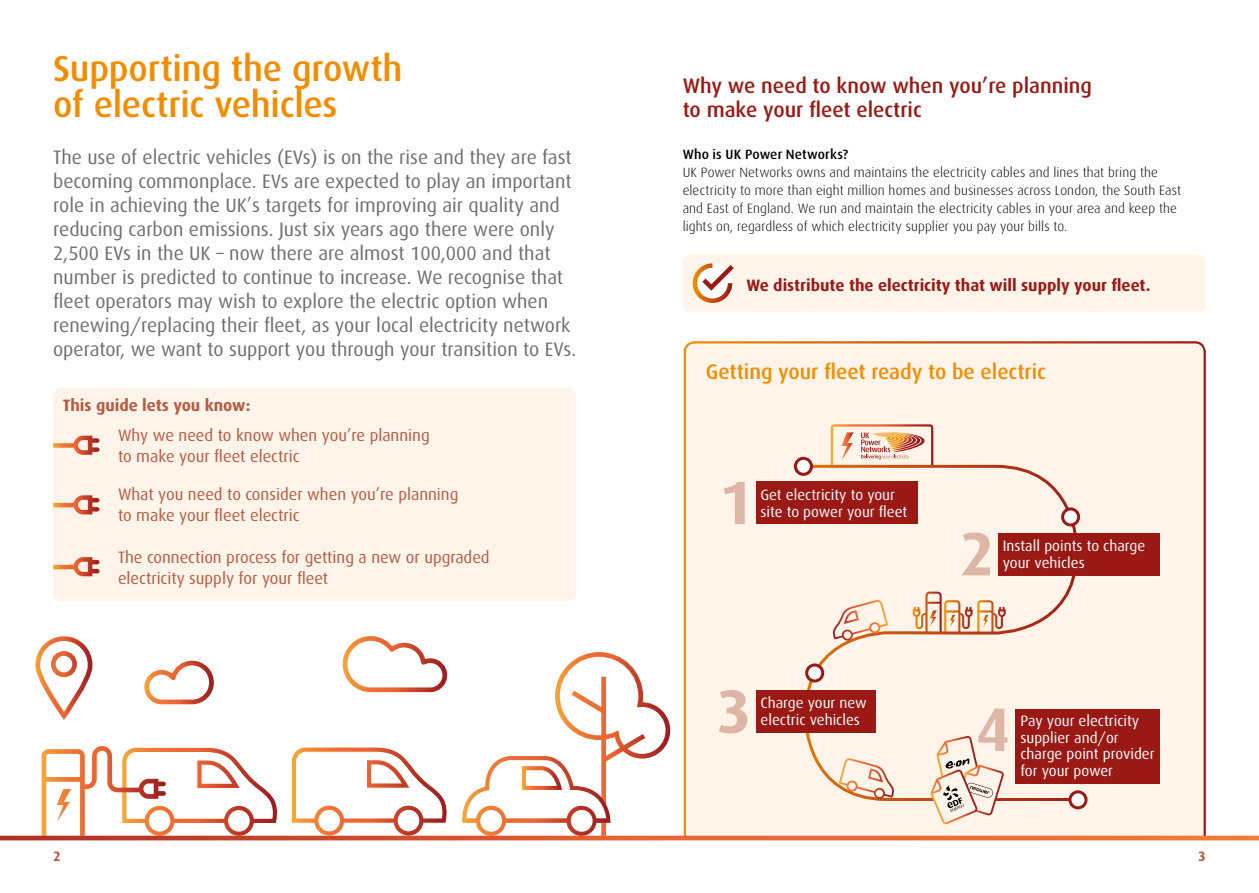
<style>
.page{position:relative;width:1259px;height:893px;background:#fff}
.page>*{position:absolute;margin:0;border:0;box-sizing:border-box;transform-origin:0 0}
.t1{font:700 61.5px "Dax";color:#deb6a6}
.t2{font:500 36px/36px "Dax";letter-spacing:-.005em;color:#f28c00}
.t3{font:500 21px/24px "Dax";color:#9a1915}
.t4{font:500 21px "Dax";color:#f28c00}
.t5{font:19.5px/24px "Dax";color:#706f6f}
.t6{font:16.5px/21px "Dax";color:#b65a43}
.t7{font:700 16.5px "Dax";color:#9a1915}
.t8{font:700 16.5px "Dax";color:#b65a43}
.t9{font:15px/16.5px "Dax";color:#fff}
.t10{font:300 13.5px/18px "Dax";letter-spacing:.01em;color:#000}
.t11{font:500 13.5px "Dax";letter-spacing:.01em;color:#000}
.t12{font:700 13.5px "Dax";color:#b65a43}
</style>
<div class="page">
<div style="left:681px;top:341px;width:527px;height:500px;background:#fff4e9"></div>
<svg style="left:830px;top:424px;width:110px;height:39px;background:#f0c9b4"></svg>
<svg style="left:291px;top:747px;width:158px;height:89px"></svg>
<svg style="left:35px;top:636px;width:58px;height:84px"></svg>
<svg style="left:42px;top:746px;width:237px;height:90px"></svg>
<svg style="left:342px;top:636px;width:106px;height:57px"></svg>
<svg style="left:144px;top:660px;width:70px;height:45px"></svg>
<svg style="left:462px;top:652px;width:210px;height:189px"></svg>
<div style="left:480px;top:810px;width:22px;height:22px;background:#fff;border-radius:50%"></div>
<div style="left:571px;top:810px;width:21px;height:22px;background:#fff;border-radius:50%"></div>
<svg style="left:0;top:836px;width:1259px;height:4px;background:#dc5a2f"></svg>
<div style="left:682px;top:255px;width:523px;height:57px;background:#fff4e9;border-radius:9px"></div>
<div style="left:53px;top:388px;width:523px;height:213px;background:#fff4e9;border-radius:9px"></div>
<svg style="left:53px;top:436px;width:46px;height:19px"></svg>
<svg style="left:53px;top:495px;width:46px;height:19px"></svg>
<svg style="left:53px;top:557px;width:46px;height:19px"></svg>
<svg style="left:692px;top:263px;width:42px;height:40px"></svg>
<div style="left:800px;top:463px;width:281px;height:339px;background:#fff4e9"></div>
<div style="left:755px;top:482px;width:162px;height:42px;background:#9a1915"></div>
<div style="left:998px;top:533px;width:162px;height:42px;background:#9a1915"></div>
<div style="left:756px;top:690px;width:119px;height:43px;background:#9a1915"></div>
<div style="left:1015px;top:709px;width:145px;height:74px;background:#9a1915"></div>
<svg style="left:921px;top:730px;width:83px;height:102px;background:#f1dccf"></svg>
<svg style="left:832px;top:600px;width:56px;height:41px;background:#f5d1bd"></svg>
<div style="left:795px;top:458px;width:16px;height:16px;background:#fff;border-radius:50%"></div>
<div style="left:794px;top:457px;width:19px;height:19px;border:3px solid #9a1915;border-radius:50%"></div>
<div style="left:1062px;top:509px;width:16px;height:16px;background:#fff;border-radius:50%"></div>
<div style="left:1061px;top:507px;width:19px;height:19px;border:3px solid #9a1915;border-radius:50%"></div>
<div style="left:806px;top:665px;width:16px;height:16px;background:#fff;border-radius:50%"></div>
<div style="left:805px;top:663px;width:19px;height:19px;border:3px solid #9a1915;border-radius:50%"></div>
<div style="left:1070px;top:792px;width:16px;height:16px;background:#fff;border-radius:50%"></div>
<div style="left:1068px;top:790px;width:19px;height:19px;border:3px solid #9a1915;border-radius:50%"></div>
<svg style="left:838px;top:758px;width:56px;height:41px;background:#f5d1bb"></svg>
<h2 class="t2" style="left:53px;top:51px;width:351px">Supporting the growth of electric vehicles</h2>
<p class="t3" style="left:682px;top:74px;width:411px">Why we need to know when you’re planning to make your fleet electric</p>
<p class="t5" style="left:53px;top:145px;width:524px">The use of electric vehicles (EVs) is on the rise and they are fast becoming commonplace. EVs are expected to play an important role in achieving the UK’s targets for improving air quality and reducing carbon emissions. Just six years ago there were only 2,500 EVs in the UK – now there are almost 100,000 and that number is predicted to continue to increase. We recognise that fleet operators may wish to explore the electric option when renewing/replacing their fleet, as your local electricity network operator, we want to support you through your transition to EVs.</p>
<p class="t11" style="left:682px;top:147px;width:167px">Who is UK Power Networks?</p>
<p class="t10" style="left:682px;top:164px;width:500px">UK Power Networks owns and maintains the electricity cables and lines that bring the electricity to more than eight million homes and businesses across London, the South East and East of England. We run and maintain the electricity cables in your area and keep the lights on, regardless of which electricity supplier you pay your bills to.</p>
<p class="t7" style="left:746px;top:276px;width:406px">We distribute the electricity that will supply your fleet.</p>
<p class="t8" style="left:63px;top:396px;width:189px">This guide lets you know:</p>
<p class="t6" style="left:118px;top:425px;width:313px">Why we need to know when you’re planning to make your fleet electric</p>
<p class="t6" style="left:118px;top:484px;width:342px">What you need to consider when you’re planning to make your fleet electric</p>
<p class="t6" style="left:118px;top:547px;width:373px">The connection process for getting a new or upgraded electricity supply for your fleet</p>
<p class="t4" style="left:706px;top:360px;width:341px">Getting your fleet ready to be electric</p>
<h1 class="t1" style="left:719px;top:468px;width:36px">1</h1>
<p class="t9" style="left:760px;top:487px;width:148px">Get electricity to your site to power your fleet</p>
<h1 class="t1" style="left:960px;top:519px;width:36px">2</h1>
<p class="t9" style="left:1002px;top:538px;width:144px">Install points to charge your vehicles</p>
<h1 class="t1" style="left:717px;top:677px;width:36px">3</h1>
<p class="t9" style="left:760px;top:695px;width:108px">Charge your new electric vehicles</p>
<h1 class="t1" style="left:975px;top:695px;width:36px">4</h1>
<p class="t9" style="left:1020px;top:713px;width:136px">Pay your electricity supplier and/or charge point provider for your power</p>
<p class="t12" style="left:53px;top:849px;width:9px">2</p>
<p class="t12" style="left:1198px;top:849px;width:9px">3</p>
</div>
